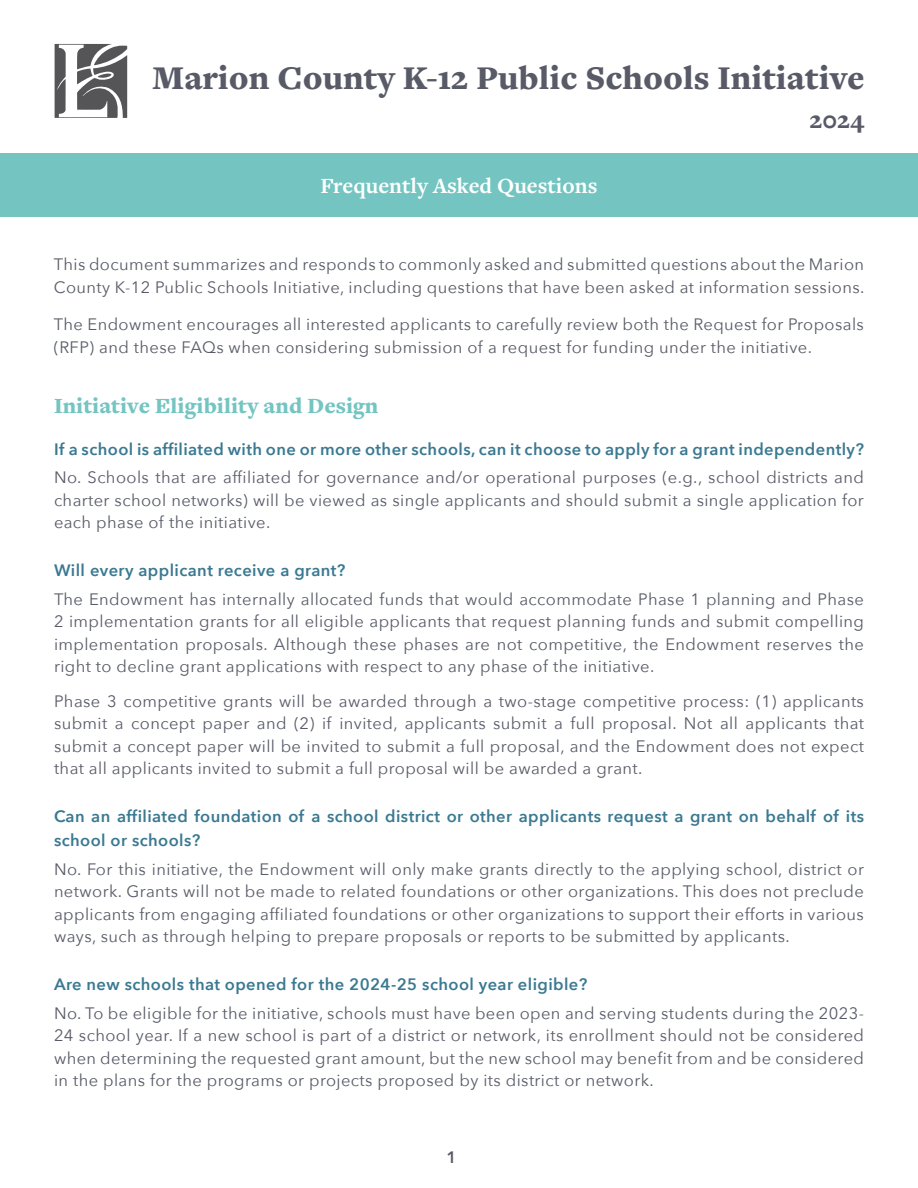
<style>
.page{position:relative;width:918px;height:1188px;background:#fff}
.page>*{position:absolute;margin:0;border:0;box-sizing:border-box;transform-origin:0 0}
.t1{font:900 34.5px "Freight Text Pro";color:#585b67}
.t2{font:900 25.5px "Freight Text Pro";color:#585b67}
.t3{font:900 22.5px "Freight Text Pro";color:#74c5c2}
.t4{font:700 22.5px "Freight Text Pro";color:#fff}
.t5{font:16.5px/22.5px "Avenir Next";letter-spacing:.025em;color:#585b67;text-align:justify}
.t6{font:600 16.5px/24px "Avenir Next";letter-spacing:.025em;color:#3a7991}
.t7{font:600 16.5px "Avenir Next";color:#585b67}
</style>
<div class="page">
<svg style="left:55px;top:44px;width:72px;height:74px"></svg>
<div style="left:0;top:154px;width:918px;height:63px;background:#74c5c2"></div>
<h1 class="t1" style="left:152px;top:54px;width:714px">Marion County K-12 Public Schools Initiative</h1>
<h2 class="t2" style="left:809px;top:102px;width:57px">2024</h2>
<h3 class="t4" style="left:320px;top:171px;width:279px">Frequently Asked Questions</h3>
<p class="t5" style="left:54px;top:253px;width:812px">This document summarizes and responds to commonly asked and submitted questions about the Marion<br>County K-12 Public Schools Initiative, including questions that have been asked at information sessions.</p>
<p class="t5" style="left:54px;top:313px;width:811px">The Endowment encourages all interested applicants to carefully review both the Request for Proposals (RFP) and these FAQs when considering submission of a request for funding under the initiative.</p>
<h3 class="t3" style="left:54px;top:390px;width:326px">Initiative Eligibility and Design</h3>
<p class="t6" style="left:54px;top:437px;width:812px">If a school is affiliated with one or more other schools, can it choose to apply for a grant independently?</p>
<p class="t5" style="left:54px;top:466px;width:812px">No. Schools that are affiliated for governance and/or operational purposes (e.g., school districts and charter school networks) will be viewed as single applicants and should submit a single application for each phase of the initiative.</p>
<p class="t6" style="left:54px;top:558px;width:293px">Will every applicant receive a grant?</p>
<p class="t5" style="left:54px;top:587px;width:812px">The Endowment has internally allocated funds that would accommodate Phase 1 planning and Phase 2 implementation grants for all eligible applicants that request planning funds and submit compelling implementation proposals. Although these phases are not competitive, the Endowment reserves the right to decline grant applications with respect to any phase of the initiative.</p>
<p class="t5" style="left:54px;top:689px;width:812px">Phase 3 competitive grants will be awarded through a two-stage competitive process: (1) applicants submit a concept paper and (2) if invited, applicants submit a full proposal. Not all applicants that submit a concept paper will be invited to submit a full proposal, and the Endowment does not expect that all applicants invited to submit a full proposal will be awarded a grant.</p>
<p class="t6" style="left:54px;top:804px;width:812px">Can an affiliated foundation of a school district or other applicants request a grant on behalf of its school or schools?</p>
<p class="t5" style="left:54px;top:857px;width:812px">No. For this initiative, the Endowment will only make grants directly to the applying school, district or network. Grants will not be made to related foundations or other organizations. This does not preclude applicants from engaging affiliated foundations or other organizations to support their efforts in various ways, such as through helping to prepare proposals or reports to be submitted by applicants.</p>
<p class="t6" style="left:54px;top:972px;width:535px">Are new schools that opened for the 2024-25 school year eligible?</p>
<p class="t5" style="left:54px;top:1001px;width:812px">No. To be eligible for the initiative, schools must have been open and serving students during the 2023- 24 school year. If a new school is part of a district or network, its enrollment should not be considered when determining the requested grant amount, but the new school may benefit from and be considered in the plans for the programs or projects proposed by its district or network.</p>
<p class="t7" style="left:446px;top:1143px;width:12px">1</p>
</div>
